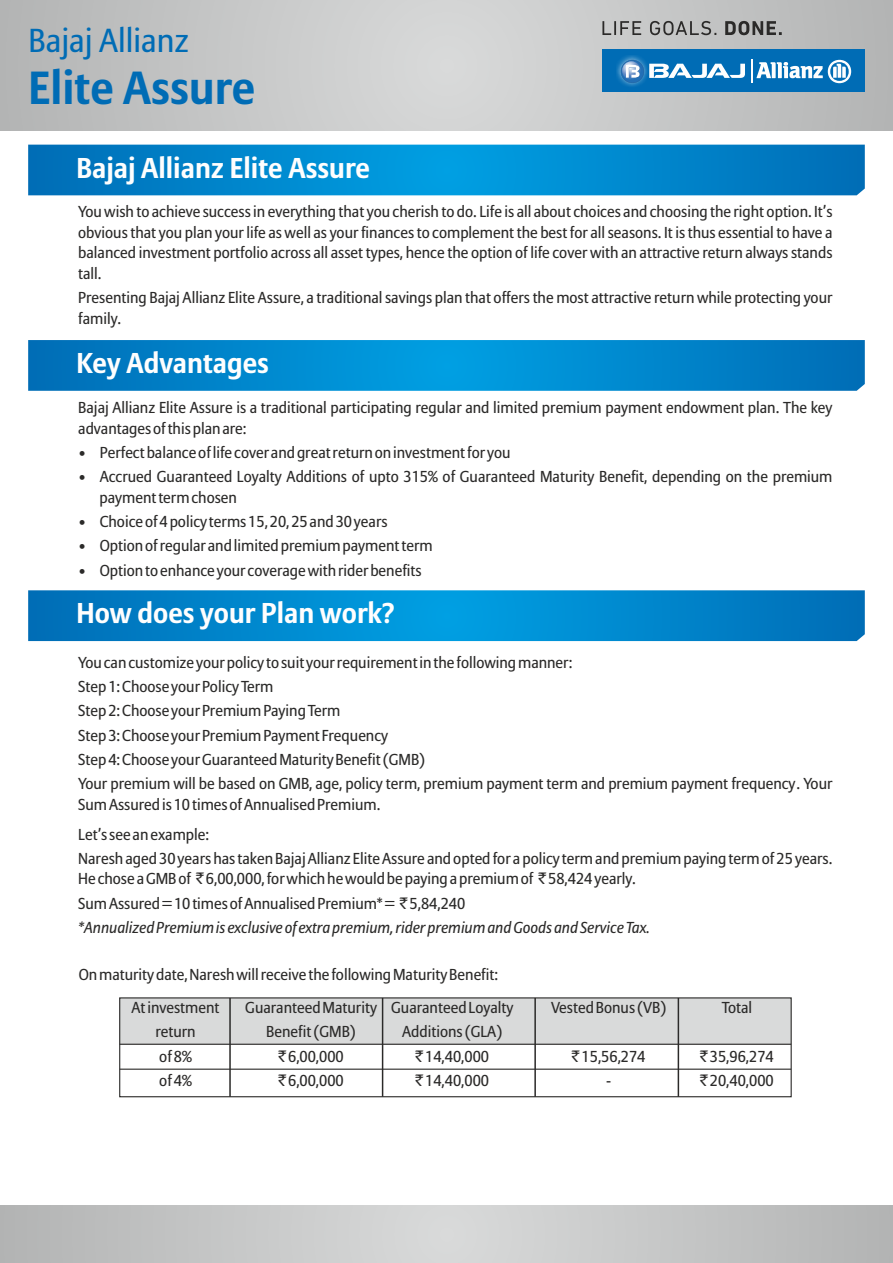
<style>
.page{position:relative;width:893px;height:1263px;background:#fff}
.page>*{position:absolute;margin:0;border:0;box-sizing:border-box;transform-origin:0 0}
.t1{font:700 46.05px "Allianz Sans";color:#006cb5}
.t2{font:33px "Allianz Sans";color:#006cb5}
.t3{font:700 28.5px "Allianz Sans";color:#fefefe}
.t4{font:15.75px/20.5px "Allianz Sans";color:#2b2a29}
.t5{font:italic 15.75px/24.5px "Allianz Sans";color:#2b2a29}
.s1{font-family:"Rupee Foradian"}
.s2{font-style:normal}
.s3{font-family:"Rupee Foradian";font-style:normal}
</style>
<div class="page">
<svg style="left:0;top:1205px;width:893px;height:58px;background:#c5c6c6"></svg>
<svg style="left:0;top:0;width:893px;height:131px;background:#c6c7c7"></svg>
<svg style="left:28px;top:145px;width:837px;height:50px;background:#0086cc"></svg>
<svg style="left:28px;top:340px;width:837px;height:51px;background:#0186cc"></svg>
<svg style="left:28px;top:590px;width:837px;height:51px;background:#0186cc"></svg>
<hr style="left:120px;top:1068px;width:671px;height:2px;background:#2b2a29">
<div style="left:120px;top:998px;width:671px;height:46px;background:#d9dada"></div>
<div style="left:119px;top:997px;width:673px;height:100px;border:1px solid #2b2a29"></div>
<hr style="left:229px;top:998px;width:2px;height:99px;background:#2b2a29">
<hr style="left:382px;top:998px;width:1px;height:99px;background:#2b2a29">
<hr style="left:534px;top:998px;width:2px;height:99px;background:#2b2a29">
<hr style="left:678px;top:998px;width:1px;height:99px;background:#2b2a29">
<hr style="left:120px;top:1044px;width:671px;height:1px;background:#2b2a29">
<div style="left:602px;top:49px;width:263px;height:43px;background:#006cb5"></div>
<img style="left:616px;top:55px;width:25px;height:32px">
<svg style="left:620px;top:59px;width:125px;height:25px"></svg>
<svg style="left:751px;top:60px;width:100px;height:23px"></svg>
<svg style="left:602px;top:21px;width:180px;height:14px;background:#919191"></svg>
<h2 class="t2" style="left:28px;top:25px;width:162px">Bajaj Allianz</h2>
<h1 class="t1" style="left:28px;top:66px;width:228px">Elite Assure</h1>
<h3 class="t3" style="left:76px;top:155px;width:295px">Bajaj Allianz Elite Assure</h3>
<p class="t4" style="left:78px;top:202px;width:756px;text-align:justify">You wish to achieve success in everything that you cherish to do. Life is all about choices and choosing the right option. It’s obvious that you plan your life as well as your finances to complement the best for all seasons. It is thus essential to have a balanced investment portfolio across all asset types, hence the option of life cover with an attractive return always stands tall.</p>
<p class="t4" style="left:78px;top:288px;width:756px">Presenting Bajaj Allianz Elite Assure, a traditional savings plan that offers the most attractive return while protecting your family.</p>
<h3 class="t3" style="left:76px;top:350px;width:194px">Key Advantages</h3>
<p class="t4" style="left:78px;top:398px;width:756px">Bajaj Allianz Elite Assure is a traditional participating regular and limited premium payment endowment plan. The key advantages of this plan are:</p>
<p class="t4" style="left:78px;top:443px;width:434px">• Perfect balance of life cover and great return on investment for you</p>
<p class="t4" style="left:99px;top:467px;width:734px;text-indent:-21px">• Accrued Guaranteed Loyalty Additions of upto 315% of Guaranteed Maturity Benefit, depending on the premium payment term chosen</p>
<p class="t4" style="left:78px;top:512px;width:311px">• Choice of 4 policy terms 15, 20, 25 and 30 years</p>
<p class="t4" style="left:78px;top:536px;width:356px">• Option of regular and limited premium payment term</p>
<p class="t4" style="left:78px;top:560px;width:345px">• Option to enhance your coverage with rider benefits</p>
<h3 class="t3" style="left:76px;top:600px;width:320px">How does your Plan work?</h3>
<p class="t4" style="left:78px;top:651px;width:756px;line-height:24.3px">You can customize your policy to suit your requirement in the following manner:<br>Step 1: Choose your Policy Term<br>Step 2: Choose your Premium Paying Term<br>Step 3: Choose your Premium Payment Frequency<br>Step 4: Choose your Guaranteed Maturity Benefit (GMB)<br>Your premium will be based on GMB, age, policy term, premium payment term and premium payment frequency. Your</p>
<p class="t4" style="left:78px;top:790px;width:304px;line-height:29.8px">Sum Assured is 10 times of Annualised Premium.<br>Let’s see an example:</p>
<p class="t4" style="left:78px;top:849px;width:756px">Naresh aged 30 years has taken Bajaj Allianz Elite Assure and opted for a policy term and premium paying term of 25 years.<br>He chose a GMB of <span class="s1">`</span>6,00,000, for which he would be paying a premium of <span class="s1">`</span>58,424 yearly.</p>
<p class="t5" style="left:78px;top:892px;width:573px"><span class="s2">Sum Assured = 10 times of Annualised Premium* =</span> <span class="s3">`</span><span class="s2">5,84,240<br></span>*Annualized Premium is exclusive of extra premium, rider premium and Goods and Service Tax.</p>
<p class="t4" style="left:132px;top:959px;width:368px;line-height:32.7px;text-indent:-53px">On maturity date, Naresh will receive the following Maturity Benefit:<br>At investment</p>
<p class="t4" style="left:245px;top:998px;width:270px">Guaranteed Maturity Guaranteed Loyalty</p>
<p class="t4" style="left:551px;top:998px;width:117px">Vested Bonus (VB)</p>
<p class="t4" style="left:722px;top:998px;width:32px">Total</p>
<p class="t4" style="left:155px;top:1022px;width:42px">return</p>
<p class="t4" style="left:266px;top:1022px;width:91px">Benefit (GMB)</p>
<p class="t4" style="left:402px;top:1022px;width:102px">Additions (GLA)</p>
<p class="t4" style="left:159px;top:1046px;width:34px">of 8%</p>
<p class="t4" style="left:278px;top:1046px;width:67px"><span class="s1">`</span>6,00,000</p>
<p class="t4" style="left:415px;top:1046px;width:75px"><span class="s1">`</span>14,40,000</p>
<p class="t4" style="left:572px;top:1046px;width:75px"><span class="s1">`</span>15,56,274</p>
<p class="t4" style="left:700px;top:1046px;width:75px"><span class="s1">`</span>35,96,274</p>
<p class="t4" style="left:159px;top:1071px;width:34px">of 4%</p>
<p class="t4" style="left:278px;top:1071px;width:67px"><span class="s1">`</span>6,00,000</p>
<p class="t4" style="left:415px;top:1071px;width:75px"><span class="s1">`</span>14,40,000</p>
<p class="t4" style="left:606px;top:1071px;width:7px">-</p>
<p class="t4" style="left:700px;top:1071px;width:75px"><span class="s1">`</span>20,40,000</p>
</div>
